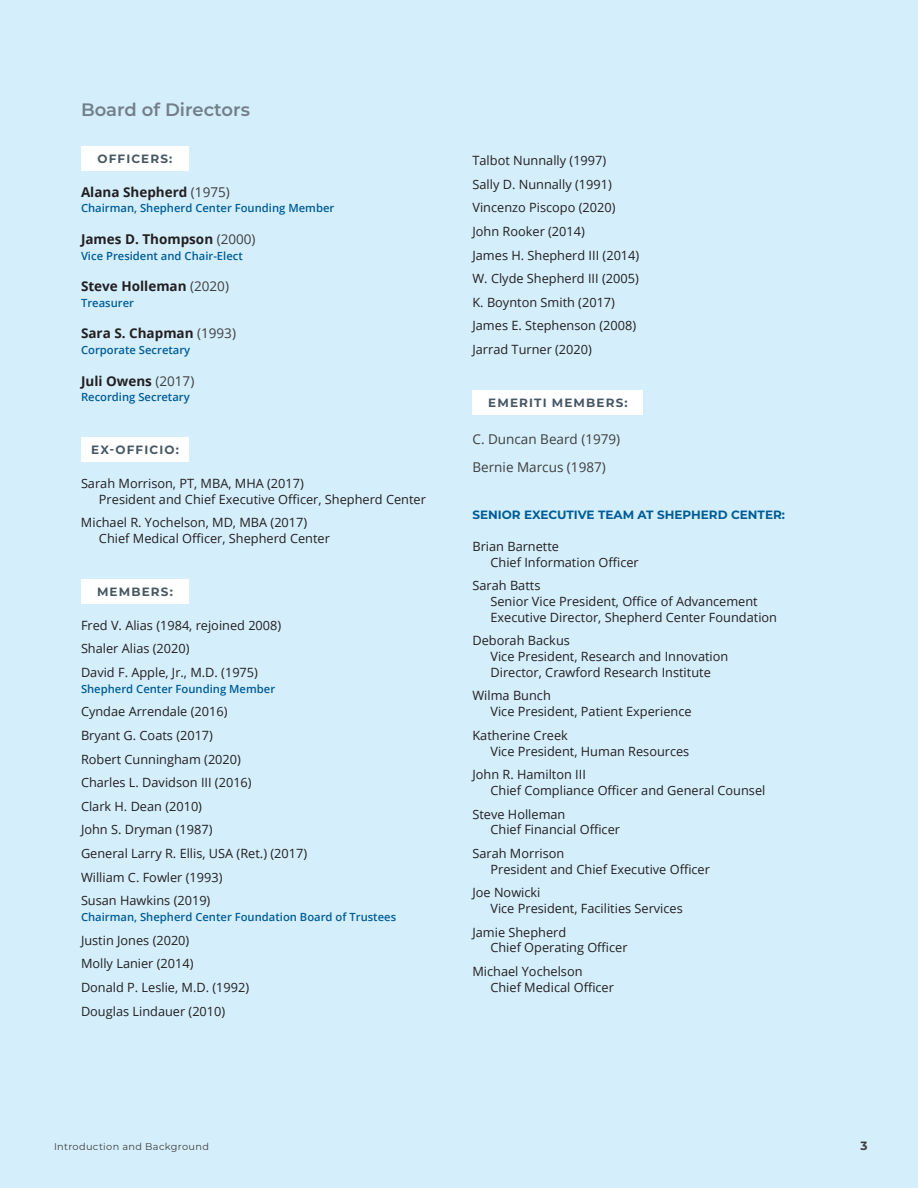
<style>
.page{position:relative;width:918px;height:1188px;background:#d4effb}
.page>*{position:absolute;margin:0;border:0;box-sizing:border-box;transform-origin:0 0}
.H2_1-line{font:600 18px "Montserrat";color:#727f8a}
.text_9_13_no_space{font:700 13.5px "Open Sans";color:#231f20}
.text_9_13_no_space-2{font:13.5px "Open Sans";color:#3e3e3f}
.List_3_directory{font:12.75px/15.8px "Open Sans";color:#231f20}
.box_text_3{font:700 12px "Montserrat";letter-spacing:.095em;color:#475865}
.Subhead_2{font:700 12px "Montserrat";color:#005c98}
.page_folio{font:700 12px "Montserrat";color:#3e3e3f}
.t1{font:600 11.25px "Open Sans";color:#005c98}
.footer_-_website{font:9.75px "Montserrat";letter-spacing:.035em;color:#3e3e3f}
.s1{font-weight:400;color:#3e3e3f}
</style>
<div class="page">
<div style="left:81px;top:146px;width:108px;height:25px;background:#fff"></div>
<div style="left:81px;top:438px;width:108px;height:24px;background:#fff"></div>
<div style="left:81px;top:579px;width:108px;height:25px;background:#fff"></div>
<div style="left:472px;top:390px;width:172px;height:25px;background:#fff"></div>
<p class="H2_1-line" style="left:81px;top:97px;width:170px">Board of Directors</p>
<p class="box_text_3" style="left:98px;top:150px;width:76px">OFFICERS:</p>
<p class="text_9_13_no_space" style="left:81px;top:182px;width:150px">Alana Shepherd <span class="s1">(1975)</span></p>
<p class="t1" style="left:81px;top:200px;width:255px">Chairman, Shepherd Center Founding Member</p>
<p class="text_9_13_no_space" style="left:81px;top:229px;width:176px">James D. Thompson <span class="s1">(2000)</span></p>
<p class="t1" style="left:81px;top:248px;width:163px">Vice President and Chair-Elect</p>
<p class="text_9_13_no_space" style="left:81px;top:277px;width:150px">Steve Holleman <span class="s1">(2020)</span></p>
<p class="t1" style="left:81px;top:295px;width:55px">Treasurer</p>
<p class="text_9_13_no_space" style="left:81px;top:324px;width:157px">Sara S. Chapman <span class="s1">(1993)</span></p>
<p class="t1" style="left:81px;top:342px;width:111px">Corporate Secretary</p>
<p class="text_9_13_no_space" style="left:81px;top:371px;width:115px">Juli Owens <span class="s1">(2017)</span></p>
<p class="t1" style="left:81px;top:389px;width:110px">Recording Secretary</p>
<p class="box_text_3" style="left:91px;top:441px;width:89px">EX-OFFICIO:</p>
<p class="List_3_directory" style="left:99px;top:475px;width:328px;text-indent:-18px">Sarah Morrison, PT, MBA, MHA (2017)<br>President and Chief Executive Officer, Shepherd Center</p>
<p class="List_3_directory" style="left:99px;top:514px;width:232px;text-indent:-18px">Michael R. Yochelson, MD, MBA (2017)<br>Chief Medical Officer, Shepherd Center</p>
<p class="box_text_3" style="left:97px;top:583px;width:77px">MEMBERS:</p>
<p class="List_3_directory" style="left:81px;top:617px;width:202px">Fred V. Alias (1984, rejoined 2008)</p>
<p class="List_3_directory" style="left:81px;top:640px;width:110px">Shaler Alias (2020)</p>
<p class="List_3_directory" style="left:81px;top:664px;width:178px">David F. Apple, Jr., M.D. (1975)</p>
<p class="t1" style="left:81px;top:681px;width:196px">Shepherd Center Founding Member</p>
<p class="List_3_directory" style="left:81px;top:703px;width:148px">Cyndae Arrendale (2016)</p>
<p class="List_3_directory" style="left:81px;top:727px;width:134px">Bryant G. Coats (2017)</p>
<p class="List_3_directory" style="left:81px;top:751px;width:161px">Robert Cunningham (2020)</p>
<p class="List_3_directory" style="left:81px;top:774px;width:172px">Charles L. Davidson III (2016)</p>
<p class="List_3_directory" style="left:81px;top:798px;width:123px">Clark H. Dean (2010)</p>
<p class="List_3_directory" style="left:81px;top:822px;width:133px">John S. Dryman (1987)</p>
<p class="List_3_directory" style="left:81px;top:845px;width:228px">General Larry R. Ellis, USA (Ret.) (2017)</p>
<p class="List_3_directory" style="left:81px;top:869px;width:143px">William C. Fowler (1993)</p>
<p class="List_3_directory" style="left:81px;top:892px;width:131px">Susan Hawkins (2019)</p>
<p class="t1" style="left:81px;top:909px;width:317px">Chairman, Shepherd Center Foundation Board of Trustees</p>
<p class="List_3_directory" style="left:81px;top:932px;width:110px">Justin Jones (2020)</p>
<p class="List_3_directory" style="left:81px;top:955px;width:114px">Molly Lanier (2014)</p>
<p class="List_3_directory" style="left:81px;top:979px;width:170px">Donald P. Leslie, M.D. (1992)</p>
<p class="List_3_directory" style="left:81px;top:1003px;width:146px">Douglas Lindauer (2010)</p>
<p class="List_3_directory" style="left:473px;top:152px;width:135px">Talbot Nunnally (1997)</p>
<p class="List_3_directory" style="left:473px;top:176px;width:141px">Sally D. Nunnally (1991)</p>
<p class="List_3_directory" style="left:473px;top:199px;width:144px">Vincenzo Piscopo (2020)</p>
<p class="List_3_directory" style="left:473px;top:223px;width:114px">John Rooker (2014)</p>
<p class="List_3_directory" style="left:473px;top:247px;width:168px">James H. Shepherd III (2014)</p>
<p class="List_3_directory" style="left:473px;top:270px;width:168px">W. Clyde Shepherd III (2005)</p>
<p class="List_3_directory" style="left:473px;top:294px;width:144px">K. Boynton Smith (2017)</p>
<p class="List_3_directory" style="left:473px;top:318px;width:165px">James E. Stephenson (2008)</p>
<p class="List_3_directory" style="left:473px;top:341px;width:121px">Jarrad Turner (2020)</p>
<p class="box_text_3" style="left:488px;top:394px;width:141px">EMERITI MEMBERS:</p>
<p class="text_9_13_no_space-2" style="left:472px;top:430px;width:149px">C. Duncan Beard (1979)</p>
<p class="text_9_13_no_space-2" style="left:472px;top:458px;width:135px">Bernie Marcus (1987)</p>
<p class="Subhead_2" style="left:472px;top:506px;width:314px">SENIOR EXECUTIVE TEAM AT SHEPHERD CENTER:</p>
<p class="List_3_directory" style="left:491px;top:538px;width:150px;text-indent:-18px">Brian Barnette<br>Chief Information Officer</p>
<p class="List_3_directory" style="left:491px;top:577px;width:288px;text-indent:-18px">Sarah Batts<br>Senior Vice President, Office of Advancement<br>Executive Director, Shepherd Center Foundation</p>
<p class="List_3_directory" style="left:491px;top:633px;width:239px;text-indent:-18px">Deborah Backus<br>Vice President, Research and Innovation<br>Director, Crawford Research Institute</p>
<p class="List_3_directory" style="left:491px;top:688px;width:203px;text-indent:-18px">Wilma Bunch<br>Vice President, Patient Experience</p>
<p class="List_3_directory" style="left:490px;top:727px;width:200px;text-indent:-18px">Katherine Creek<br>Vice President, Human Resources</p>
<p class="List_3_directory" style="left:490px;top:766px;width:276px;text-indent:-18px">John R. Hamilton III<br>Chief Compliance Officer and General Counsel</p>
<p class="List_3_directory" style="left:490px;top:806px;width:131px;text-indent:-18px">Steve Holleman<br>Chief Financial Officer</p>
<p class="List_3_directory" style="left:490px;top:845px;width:221px;text-indent:-18px">Sarah Morrison<br>President and Chief Executive Officer</p>
<p class="List_3_directory" style="left:490px;top:885px;width:194px;text-indent:-18px">Joe Nowicki<br>Vice President, Facilities Services</p>
<p class="List_3_directory" style="left:490px;top:924px;width:139px;text-indent:-18px">Jamie Shepherd<br>Chief Operating Officer</p>
<p class="List_3_directory" style="left:490px;top:963px;width:125px;text-indent:-18px">Michael Yochelson<br>Chief Medical Officer</p>
<p class="footer_-_website" style="left:54px;top:1140px;width:156px">Introduction and Background</p>
<p class="page_folio" style="left:860px;top:1137px;width:9px">3</p>
</div>
